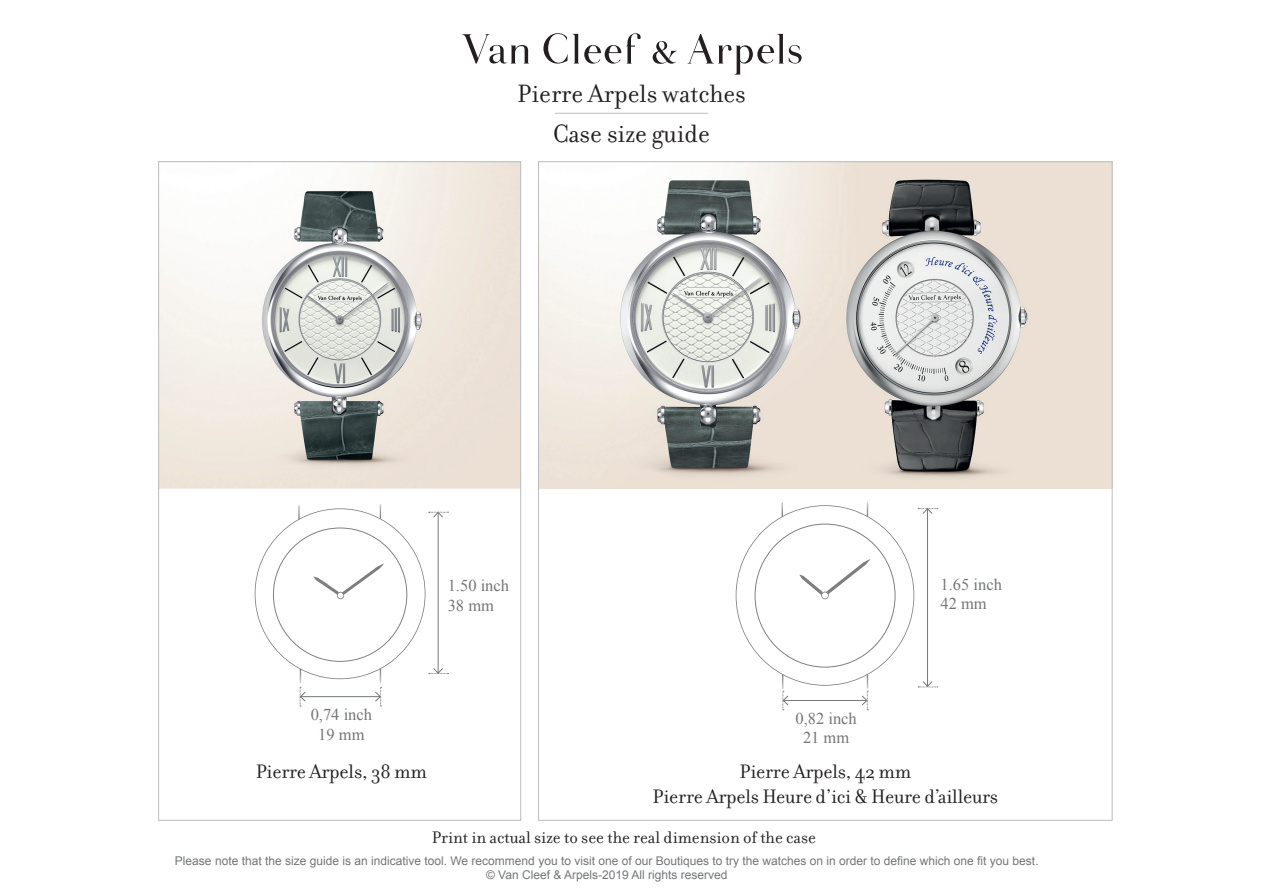
<style>
.page{position:relative;width:1263px;height:893px;background:#fff}
.page>*{position:absolute;margin:0;border:0;box-sizing:border-box;transform-origin:0 0}
.t1{font:27px "Filosofia OT";color:#231f20}
.t2{font:21px/25.2px "Filosofia OT";letter-spacing:-.01em;color:#231f20;text-align:center}
.t3{font:18px "Filosofia OT";color:#231f20}
.t4{font:16.5px/19.8px "Times New Roman";color:#737678;text-align:center}
.t5{font:12px/14.4px "Arial";color:#737678;text-align:center}
</style>
<div class="page">
<img style="left:540px;top:163px;width:570px;height:326px">
<img style="left:160px;top:163px;width:359px;height:325px">
<hr style="left:555px;top:113px;width:153px;height:1px;background:#bbbdbe">
<svg style="left:461px;top:33px;width:340px;height:42px"></svg>
<svg style="left:736px;top:502px;width:203px;height:208px"></svg>
<svg style="left:255px;top:504px;width:193px;height:203px"></svg>
<h1 class="t1" style="left:517px;top:78px;width:230px">Pierre Arpels watches</h1>
<h1 class="t1" style="left:553px;top:118px;width:158px">Case size guide</h1>
<h3 class="t4" style="left:448px;top:576px;width:63px;text-align:left">1.50 inch<br>38 mm</h3>
<h3 class="t4" style="left:311px;top:704px;width:63px">0,74 inch<br>19 mm</h3>
<h2 class="t2" style="left:256px;top:759px;width:173px">Pierre Arpels, 38 mm</h2>
<h3 class="t4" style="left:795px;top:708px;width:63px">0,82 inch<br>21 mm</h3>
<h3 class="t4" style="left:940px;top:574px;width:63px;text-align:left">1.65 inch<br>42 mm</h3>
<h2 class="t2" style="left:653px;top:759px;width:347px">Pierre Arpels, 42 mm<br>Pierre Arpels Heure d’ici &amp; Heure d’ailleurs</h2>
<h3 class="t3" style="left:432px;top:827px;width:386px">Print in actual size to see the real dimension of the case</h3>
<p class="t5" style="left:175px;top:853px;width:865px">Please note that the size guide is an indicative tool. We recommend you to visit one of our Boutiques to try the watches on in order to define which one fit you best. © Van Cleef &amp; Arpels-2019 All rights reserved</p>
</div>
